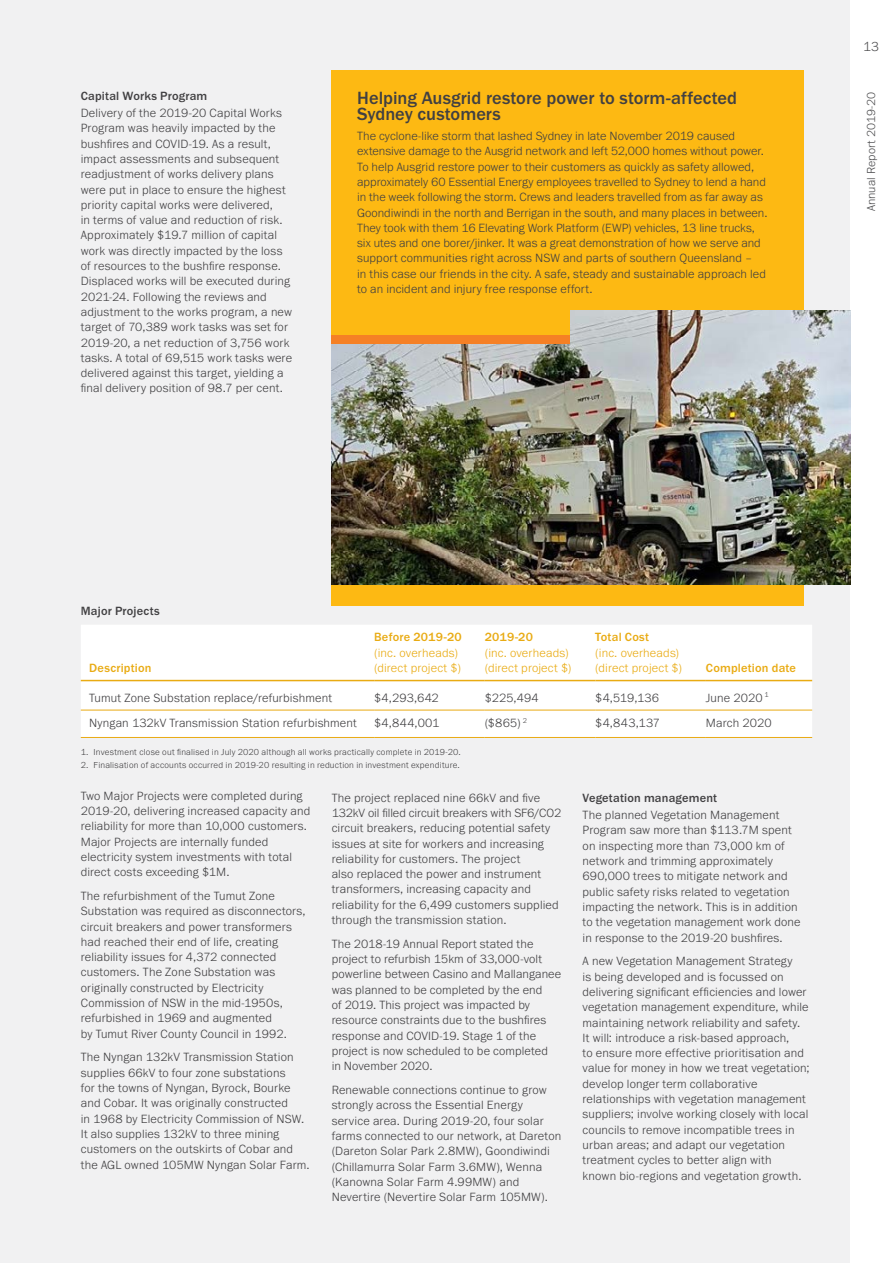
<style>
.page{position:relative;width:893px;height:1263px;background:#fff}
.page>*{position:absolute;margin:0;border:0;box-sizing:border-box;transform-origin:0 0}
.t1{font:500 18.3px/16.8px "Franklin Gothic URW";color:#414042}
.t2{font:300 13.5px "Franklin Gothic URW";color:#4d4d4f}
.t3{font:300 12.3px/15.3px "Franklin Gothic URW";letter-spacing:.01em;color:#414042}
.t4{font:300 12.3px/15.3px "Franklin Gothic URW";letter-spacing:.01em;color:#e9ab13}
.t5{font:500 12.3px "Franklin Gothic URW";letter-spacing:.015em;color:#e9ab13}
.t6{font:500 12.3px "Franklin Gothic URW";letter-spacing:.015em;color:#414042}
.t7{font:300 12px "Franklin Gothic URW";letter-spacing:.005em;color:#4d4d4f}
.t8{font:300 9px "Franklin Gothic URW";letter-spacing:.025em;color:#414042}
</style>
<div class="page">
<div style="left:0;top:0;width:850px;height:1263px;background:#f1f1f2"></div>
<div style="left:332px;top:70px;width:472px;height:536px;background:#fdb913"></div>
<img style="left:332px;top:311px;width:518px;height:273px">
<div style="left:332px;top:297px;width:238px;height:39px;background:#fdb913"></div>
<div style="left:332px;top:336px;width:238px;height:8px;background:#f58025"></div>
<div style="left:81px;top:625px;width:731px;height:112px;background:#fff"></div>
<hr style="left:81px;top:680px;width:293px;height:1px;background:#e9ab13">
<hr style="left:374px;top:680px;width:111px;height:1px;background:#e9ab13">
<hr style="left:485px;top:680px;width:110px;height:1px;background:#e9ab13">
<hr style="left:595px;top:680px;width:111px;height:1px;background:#e9ab13">
<hr style="left:706px;top:680px;width:106px;height:1px;background:#e9ab13">
<hr style="left:81px;top:710px;width:293px;height:1px;background:#e9ab13">
<hr style="left:374px;top:710px;width:111px;height:1px;background:#e9ab13">
<hr style="left:485px;top:710px;width:110px;height:1px;background:#e9ab13">
<hr style="left:595px;top:710px;width:111px;height:1px;background:#e9ab13">
<hr style="left:706px;top:710px;width:106px;height:1px;background:#e9ab13">
<hr style="left:81px;top:737px;width:293px;height:1px;background:#e9ab13">
<hr style="left:374px;top:737px;width:111px;height:1px;background:#e9ab13">
<hr style="left:485px;top:737px;width:110px;height:1px;background:#e9ab13">
<hr style="left:595px;top:737px;width:111px;height:1px;background:#e9ab13">
<hr style="left:706px;top:737px;width:106px;height:1px;background:#e9ab13">
<p class="t6" style="left:81px;top:88px;width:128px">Capital Works Program</p>
<p class="t3" style="left:81px;top:105px;width:213px">Delivery of the 2019-20 Capital Works Program was heavily impacted by the bushfires and COVID-19. As a result, impact assessments and subsequent readjustment of works delivery plans were put in place to ensure the highest priority capital works were delivered,<br>in terms of value and reduction of risk.<br>Approximately $19.7 million of capital work was directly impacted by the loss of resources to the bushfire response.<br>Displaced works will be executed during 2021-24. Following the reviews and adjustment to the works program, a new target of 70,389 work tasks was set for 2019-20, a net reduction of 3,756 work tasks. A total of 69,515 work tasks were delivered against this target, yielding a final delivery position of 98.7 per cent.</p>
<h1 class="t1" style="left:357px;top:89px;width:381px">Helping Ausgrid restore power to storm-affected<br>Sydney customers</h1>
<p class="t3" style="left:357px;top:128px;width:412px">The cyclone-like storm that lashed Sydney in late November 2019 caused extensive damage to the Ausgrid network and left 52,000 homes without power.<br>To help Ausgrid restore power to their customers as quickly as safety allowed, approximately 60 Essential Energy employees travelled to Sydney to lend a hand in the week following the storm. Crews and leaders travelled from as far away as Goondiwindi in the north and Berrigan in the south, and many places in between.<br>They took with them 16 Elevating Work Platform (EWP) vehicles, 13 line trucks, six utes and one borer/jinker. It was a great demonstration of how we serve and support communities right across NSW and parts of southern Queensland –<br>in this case our friends in the city. A safe, steady and sustainable approach led to an incident and injury free response effort.</p>
<p class="t2" style="left:863px;top:38px;width:17px">13</p>
<p class="t7" style="left:864px;top:211px;width:121px;rotate:-90deg">Annual Report 2019-20</p>
<p class="t6" style="left:81px;top:603px;width:80px">Major Projects</p>
<p class="t5" style="left:89px;top:660px;width:64px">Description</p>
<p class="t5" style="left:374px;top:630px;width:89px">Before 2019-20</p>
<p class="t4" style="left:374px;top:645px;width:88px">(inc. overheads) (direct project $)</p>
<p class="t5" style="left:485px;top:630px;width:50px">2019-20</p>
<p class="t4" style="left:485px;top:645px;width:88px">(inc. overheads) (direct project $)</p>
<p class="t5" style="left:595px;top:630px;width:55px">Total Cost</p>
<p class="t4" style="left:595px;top:645px;width:88px">(inc. overheads) (direct project $)</p>
<p class="t5" style="left:706px;top:660px;width:92px">Completion date</p>
<p class="t3" style="left:89px;top:689px;width:244px">Tumut Zone Substation replace/refurbishment</p>
<p class="t3" style="left:374px;top:689px;width:66px">$4,293,642</p>
<p class="t3" style="left:485px;top:689px;width:56px">$225,494</p>
<p class="t3" style="left:595px;top:689px;width:65px">$4,519,136</p>
<p class="t3" style="left:706px;top:689px;width:64px">June 2020 <sup>1</sup></p>
<p class="t3" style="left:89px;top:715px;width:269px">Nyngan 132kV Transmission Station refurbishment</p>
<p class="t3" style="left:374px;top:715px;width:67px">$4,844,001</p>
<p class="t3" style="left:485px;top:715px;width:44px">($865) <sup>2</sup></p>
<p class="t3" style="left:595px;top:715px;width:66px">$4,843,137</p>
<p class="t3" style="left:706px;top:715px;width:67px">March 2020</p>
<p class="t8" style="left:81px;top:746px;width:382px">1. Investment close out finalised in July 2020 although all works practically complete in 2019-20.</p>
<p class="t8" style="left:81px;top:759px;width:381px">2. Finalisation of accounts occurred in 2019-20 resulting in reduction in investment expenditure.</p>
<p class="t3" style="left:81px;top:788px;width:231px">Two Major Projects were completed during 2019-20, delivering increased capacity and reliability for more than 10,000 customers.<br>Major Projects are internally funded electricity system investments with total direct costs exceeding $1M.</p>
<p class="t3" style="left:81px;top:888px;width:226px">The refurbishment of the Tumut Zone Substation was required as disconnectors, circuit breakers and power transformers had reached their end of life, creating reliability issues for 4,372 connected customers. The Zone Substation was originally constructed by Electricity Commission of NSW in the mid-1950s, refurbished in 1969 and augmented<br>by Tumut River County Council in 1992.</p>
<p class="t3" style="left:81px;top:1049px;width:230px">The Nyngan 132kV Transmission Station supplies 66kV to four zone substations<br>for the towns of Nyngan, Byrock, Bourke and Cobar. It was originally constructed<br>in 1968 by Electricity Commission of NSW.<br>It also supplies 132kV to three mining customers on the outskirts of Cobar and the AGL owned 105MW Nyngan Solar Farm.</p>
<p class="t3" style="left:332px;top:790px;width:231px">The project replaced nine 66kV and five 132kV oil filled circuit breakers with SF6/CO2 circuit breakers, reducing potential safety issues at site for workers and increasing reliability for customers. The project<br>also replaced the power and instrument transformers, increasing capacity and reliability for the 6,499 customers supplied through the transmission station.</p>
<p class="t3" style="left:332px;top:936px;width:231px">The 2018-19 Annual Report stated the project to refurbish 15km of 33,000-volt powerline between Casino and Mallanganee was planned to be completed by the end<br>of 2019. This project was impacted by resource constraints due to the bushfires response and COVID-19. Stage 1 of the project is now scheduled to be completed<br>in November 2020.</p>
<p class="t3" style="left:332px;top:1082px;width:231px">Renewable connections continue to grow strongly across the Essential Energy service area. During 2019-20, four solar farms connected to our network, at Dareton (Dareton Solar Park 2.8MW), Goondiwindi (Chillamurra Solar Farm 3.6MW), Wenna (Kanowna Solar Farm 4.99MW) and Nevertire (Nevertire Solar Farm 105MW).</p>
<p class="t6" style="left:583px;top:790px;width:136px">Vegetation management</p>
<p class="t3" style="left:583px;top:807px;width:220px">The planned Vegetation Management Program saw more than $113.7M spent on inspecting more than 73,000 km of network and trimming approximately 690,000 trees to mitigate network and public safety risks related to vegetation impacting the network. This is in addition to the vegetation management work done in response to the 2019-20 bushfires.</p>
<p class="t3" style="left:583px;top:953px;width:229px">A new Vegetation Management Strategy<br>is being developed and is focussed on delivering significant efficiencies and lower vegetation management expenditure, while maintaining network reliability and safety.<br>It will: introduce a risk-based approach,<br>to ensure more effective prioritisation and value for money in how we treat vegetation; develop longer term collaborative relationships with vegetation management suppliers; involve working closely with local councils to remove incompatible trees in urban areas; and adapt our vegetation treatment cycles to better align with<br>known bio-regions and vegetation growth.</p>
</div>
